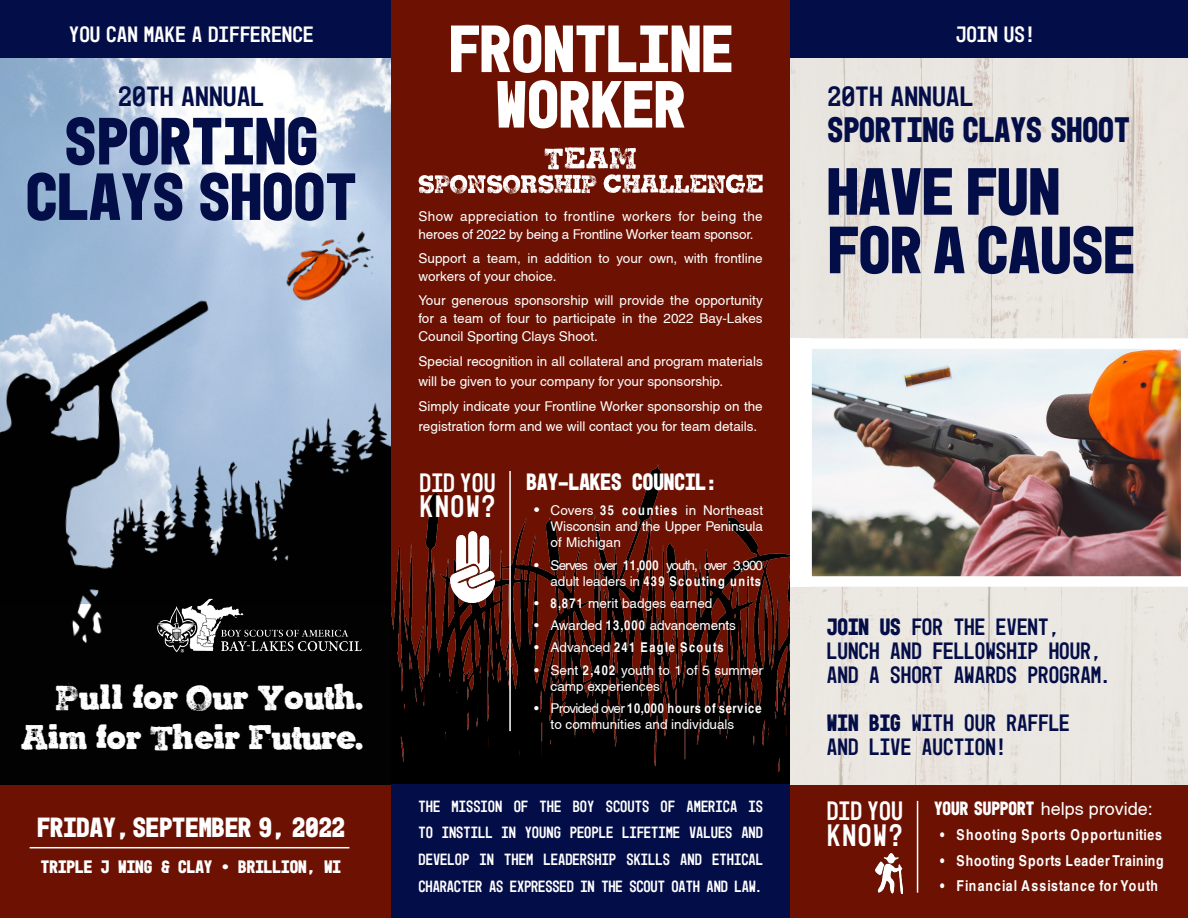
<style>
.page{position:relative;width:1188px;height:918px;background:#fff}
.page>*{position:absolute;margin:0;border:0;box-sizing:border-box;transform-origin:0 0}
.t1{font:700 67.65px "Mono 45 Headline";color:#030d47;scale:1.06 1}
.t2{font:700 67.65px/55.5px "Mono 45 Headline";color:#fff;text-align:center;scale:1.06 1}
.t3{font:40.5px "CHERRYJAM";letter-spacing:-.03em;color:#fff}
.t4{font:700 36px "Mono 45 Headline";color:#030d47}
.t5{font:31.5px "Mono 45 Headline";letter-spacing:.05em;color:#fff}
.t6{font:28.35px "Mono 45 Headline";color:#030d47;scale:1.11 1}
.t7{font:700 28.2px "Mono 45 Headline";color:#fff;scale:1.06 1}
.t8{font:27px "Mono 45 Headline";color:#fff}
.t9{font:24px "Mono 45 Headline";color:#030d47}
.t10{font:700 24px "Mono 45 Headline";color:#fff}
.t11{font:22.5px "Mono 45 Headline";color:#fff;scale:1.06 1}
.t12{font:700 18.3px "Mono 45 Headline";color:#fff;scale:1.06 1}
.t13{font:condensed 18px "Helvetica";color:#fff}
.t14{font:16.5px/26.5px "Mono 45 Headline";letter-spacing:-.01em;color:#fff;text-align:justify}
.t15{font:700 condensed 15px "Helvetica";letter-spacing:-.03em;color:#fff}
.t16{font:700 condensed 15px "Helvetica";letter-spacing:-.05em;color:#fff}
.t17{font:condensed 13.5px/18px "Helvetica";color:#fff}
.t18{font:condensed 13.5px/16.2px "Helvetica";letter-spacing:-.07em;color:#fff;text-align:right}
.t19{font:700 condensed 13.5px "Helvetica";color:#fff}
.s1{font-size:15px}
.s2{font-weight:700}
.s3{font-weight:400}
.s4{font-family:"Mono 45 Headline";font-weight:700;font-stretch:normal;font-size:19.5px}
</style>
<div class="page">
<img style="left:790px;top:57px;width:398px;height:728px">
<div style="left:786px;top:0;width:402px;height:57px;background:#030d47"></div>
<div style="left:786px;top:785px;width:402px;height:133px;background:#6d1202"></div>
<hr style="left:917px;top:801px;width:1px;height:92px;background:#fff">
<img style="left:876px;top:854px;width:27px;height:39px">
<img style="left:801px;top:338px;width:387px;height:249px">
<div style="left:786px;top:339px;width:24px;height:248px;background:#fff"></div>
<img style="left:0;top:57px;width:392px;height:236px">
<div style="left:0;top:0;width:404px;height:57px;background:#030d47"></div>
<img style="left:0;top:293px;width:392px;height:492px">
<div style="left:0;top:785px;width:404px;height:133px;background:#6d1202"></div>
<img style="left:279px;top:221px;width:104px;height:95px">
<img style="left:154px;top:597px;width:210px;height:57px">
<hr style="left:30px;top:847px;width:319px;height:1px;background:#fff">
<div style="left:392px;top:0;width:398px;height:787px;background:#6d1202"></div>
<img style="left:392px;top:465px;width:398px;height:319px">
<div style="left:392px;top:784px;width:398px;height:134px;background:#030d47"></div>
<img style="left:451px;top:532px;width:44px;height:71px">
<svg style="left:418px;top:146px;width:345px;height:48px"></svg>
<hr style="left:509px;top:471px;width:2px;height:260px;background:#fff">
<p class="t2" style="left:448px;top:22px;width:270px">FRONTLINE<br>WORKER</p>
<p class="t11" style="left:69px;top:21px;width:232px">YOU CAN MAKE A DIFFERENCE</p>
<p class="t11" style="left:956px;top:21px;width:77px">JOIN US!</p>
<p class="t6" style="left:118px;top:79px;width:133px">20TH ANNUAL</p>
<p class="t1" style="left:65px;top:100px;width:241px">SPORTING</p>
<p class="t1" style="left:26px;top:156px;width:314px">CLAYS SHOOT</p>
<p class="t6" style="left:828px;top:79px;width:133px">20TH ANNUAL</p>
<p class="t4" style="left:828px;top:108px;width:304px">SPORTING CLAYS SHOOT</p>
<p class="t1" style="left:827px;top:150px;width:222px">HAVE FUN</p>
<p class="t1" style="left:827px;top:209px;width:292px">FOR A CAUSE</p>
<p class="t17" style="left:418px;top:207px;width:346px">Show appreciation to frontline workers for being the heroes of 2022 by being a Frontline Worker team sponsor.</p>
<p class="t17" style="left:418px;top:249px;width:346px">Support a team, in addition to your own, with frontline workers of your choice.</p>
<p class="t17" style="left:418px;top:291px;width:346px;text-align:justify">Your generous sponsorship will provide the opportunity for a team of four to participate in the 2022 Bay-Lakes Council Sporting Clays Shoot.</p>
<p class="t17" style="left:418px;top:352px;width:346px;line-height:19.5px">Special recognition in all collateral and program materials will be given to your company for your sponsorship.</p>
<p class="t17" style="left:418px;top:397px;width:346px;line-height:19.5px">Simply indicate your Frontline Worker sponsorship on the registration form and we will contact you for team details.</p>
<p class="t10" style="left:527px;top:467px;width:192px">BAY-LAKES COUNCIL:</p>
<p class="t17" style="left:551px;top:502px;width:214px;line-height:16.2px;text-align:justify;text-indent:-16px"><span class="s1">•</span> Covers <span class="s2">35 counties</span> in Northeast Wisconsin and the Upper Peninsula of Michigan</p>
<p class="t18" style="left:534px;top:557px;width:231px">• Serves over <span class="s2">11,000</span> youth, over 3,900 adult leaders in <span class="s2">439 Scouting units</span></p>
<p class="t17" style="left:534px;top:594px;width:180px">• <span class="s2">8,871</span> merit badges earned</p>
<p class="t17" style="left:534px;top:616px;width:203px">• Awarded <span class="s2">13,000</span> advancements</p>
<p class="t19" style="left:534px;top:639px;width:192px"><span class="s3">• Advanced</span> 241 Eagle Scouts</p>
<p class="t17" style="left:551px;top:662px;width:214px;line-height:16.2px;text-indent:-16px">• Sent <span class="s2">2,402</span> youth to 1 of 5 summer camp experiences</p>
<p class="t17" style="left:551px;top:700px;width:214px;line-height:16.2px;text-indent:-16px">• Provided over <span class="s2">10,000 hours of service </span>to communities and individuals</p>
<p class="t8" style="left:419px;top:466px;width:78px">DID YOU</p>
<p class="t5" style="left:420px;top:487px;width:77px">KNOW?</p>
<p class="t9" style="left:827px;top:613px;width:234px"><span class="s2">JOIN US</span> FOR THE EVENT,</p>
<p class="t9" style="left:827px;top:637px;width:276px">LUNCH AND FELLOWSHIP HOUR,</p>
<p class="t9" style="left:827px;top:661px;width:287px">AND A SHORT AWARDS PROGRAM.</p>
<p class="t9" style="left:827px;top:709px;width:244px"><span class="s2">WIN BIG</span> WITH OUR RAFFLE</p>
<p class="t9" style="left:827px;top:733px;width:181px">AND LIVE AUCTION!</p>
<p class="t3" style="left:56px;top:678px;width:309px">Pull for Our Youth.</p>
<p class="t3" style="left:21px;top:719px;width:343px">Aim for Their Future.</p>
<p class="t7" style="left:37px;top:810px;width:292px">FRIDAY, SEPTEMBER 9, 2022</p>
<p class="t12" style="left:41px;top:855px;width:285px">TRIPLE J WING &amp; CLAY • BRILLION, WI</p>
<p class="t14" style="left:418px;top:793px;width:346px">THE MISSION OF THE BOY SCOUTS OF AMERICA IS TO INSTILL IN YOUNG PEOPLE LIFETIME VALUES AND DEVELOP IN THEM LEADERSHIP SKILLS AND ETHICAL CHARACTER AS EXPRESSED IN THE SCOUT OATH AND LAW.</p>
<p class="t8" style="left:827px;top:795px;width:78px">DID YOU</p>
<p class="t5" style="left:827px;top:816px;width:77px">KNOW?</p>
<p class="t13" style="left:934px;top:798px;width:220px"><span class="s4">YOUR SUPPORT</span> helps provide:</p>
<p class="t15" style="left:940px;top:826px;width:225px">• Shooting Sports Opportunities</p>
<p class="t16" style="left:940px;top:851px;width:227px">• Shooting Sports Leader Training</p>
<p class="t15" style="left:940px;top:877px;width:221px">• Financial Assistance for Youth</p>
</div>
